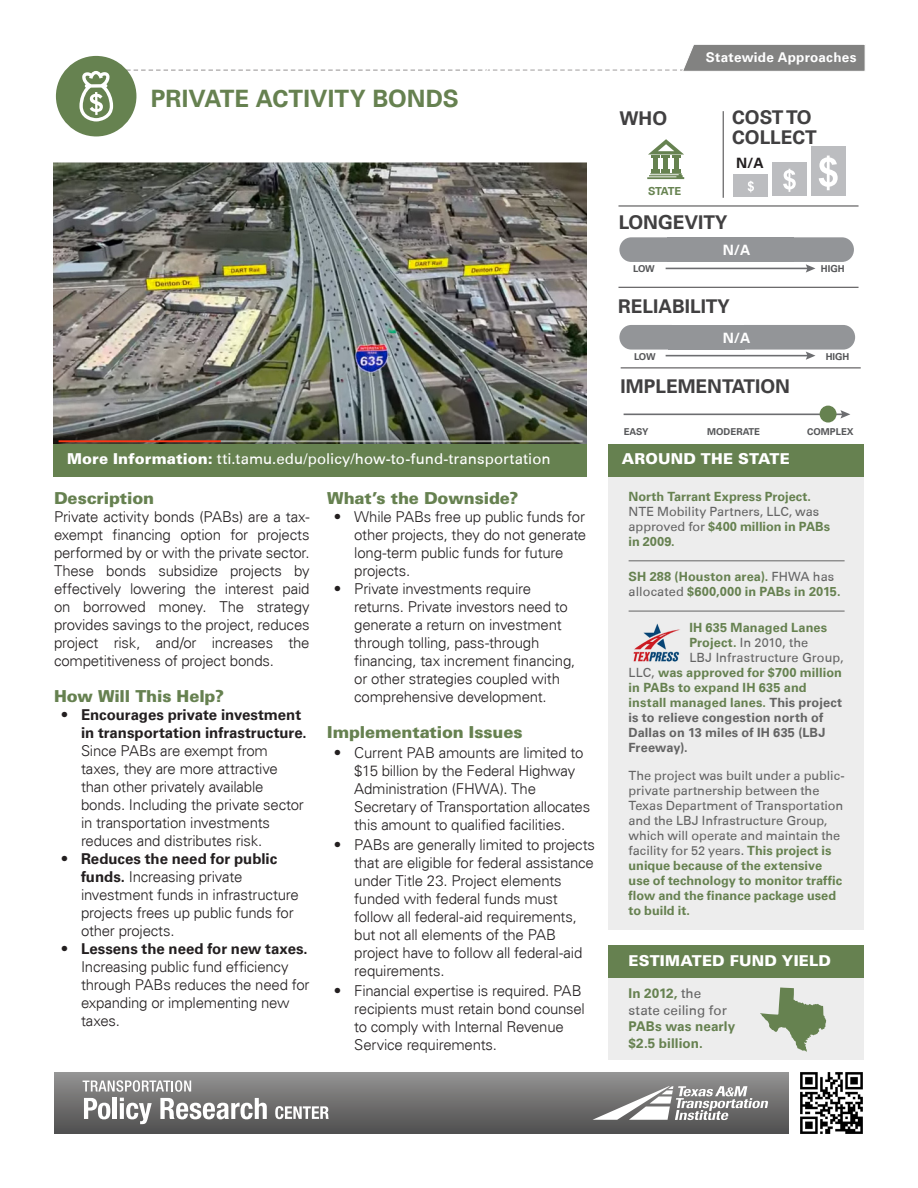
<style>
.page{position:relative;width:918px;height:1188px;background:#fff}
.page>*{position:absolute;margin:0;border:0;box-sizing:border-box;transform-origin:0 0}
.t1{font:700 24px "Univers 65";letter-spacing:.005em;color:#668150}
.t2{font:700 19.05px/20.5px "Univers 65";color:#414041}
.subheads{font:900 16.5px "Univers LT Std";letter-spacing:-.01em;color:#668150}
.body_bullets{font:300 15px/18px "Univers 45";letter-spacing:-.015em;color:#231f20}
.Body_Copy{font:300 15px/18px "Univers 45";letter-spacing:-.015em;color:#231f20;text-align:justify}
.URL{font:15px "Univers 55 Roman";color:#fff}
.Success_Stories{font:900 15px "Univers LT Std";letter-spacing:.01em;color:#fff}
.t3{font:700 14.25px "Univers 65";color:#fff}
.t4{font:700 14.25px "Univers 65";color:#231f20}
.success_story_bold_c{font:700 13.5px/16.5px "Univers 65";letter-spacing:.005em;color:#668150}
.sub_category{font:700 13.5px "Univers 65";letter-spacing:.02em;color:#fff}
.success_story_bullet{font:12.75px/15px "Univers 55 Roman";letter-spacing:-.005em;color:#646464}
.success_story_bullet-2{font:700 12.75px/15px "Univers 65";letter-spacing:.005em;color:#668150}
.success_story_bullet-3{font:700 12.75px "Univers 65";letter-spacing:.01em;color:#646464}
.t5{font:700 11.1px "Univers 65";letter-spacing:-.055em;color:#668250}
.t6{font:700 9.45px "Univers 65";color:#57585a}
.s1{font-family:"Univers LT Std";font-weight:900}
.s2{font-family:"Univers 65";font-weight:700}
.s3{font-family:"Univers 55 Roman";font-weight:400;color:#646464}
.s4{font-family:"Univers 65";font-weight:700;color:#668150}
.s5{color:#646464}
</style>
<div class="page">
<div style="left:54px;top:444px;width:533px;height:32px;background:#668150"></div>
<div style="left:608px;top:476px;width:256px;height:454px;background:#ededed"></div>
<img style="left:54px;top:162px;width:533px;height:282px">
<hr style="left:618px;top:287px;width:241px;height:1px;background:#414041">
<div style="left:734px;top:174px;width:34px;height:22px;background:#bcbdc0"></div>
<div style="left:812px;top:147px;width:34px;height:49px;background:#bcbdc0"></div>
<div style="left:773px;top:163px;width:34px;height:33px;background:#bcbdc0"></div>
<hr style="left:618px;top:206px;width:241px;height:1px;background:#414041">
<hr style="left:723px;top:111px;width:1px;height:87px;background:#414041">
<svg style="left:783px;top:169px;width:13px;height:23px"></svg>
<svg style="left:819px;top:156px;width:19px;height:34px"></svg>
<div style="left:653px;top:158px;width:5px;height:12px;background:#668250"></div>
<div style="left:663px;top:158px;width:5px;height:12px;background:#668250"></div>
<svg style="left:648px;top:139px;width:36px;height:19px"></svg>
<div style="left:674px;top:158px;width:5px;height:12px;background:#668250"></div>
<svg style="left:647px;top:170px;width:37px;height:9px"></svg>
<hr style="left:621px;top:367px;width:240px;height:1px;background:#414041">
<hr style="left:666px;top:268px;width:143px;height:1px;background:#6c6d70">
<hr style="left:666px;top:355px;width:143px;height:1px;background:#6c6d70">
<hr style="left:624px;top:414px;width:220px;height:1px;background:#6c6d70">
<svg style="left:840px;top:410px;width:10px;height:9px"></svg>
<svg style="left:748px;top:181px;width:6px;height:11px"></svg>
<div style="left:668px;top:325px;width:77px;height:25px;background:#939598"></div>
<svg style="left:744px;top:325px;width:111px;height:35px"></svg>
<svg style="left:619px;top:325px;width:49px;height:25px"></svg>
<svg style="left:743px;top:237px;width:111px;height:36px"></svg>
<svg style="left:619px;top:237px;width:48px;height:25px"></svg>
<div style="left:667px;top:237px;width:127px;height:25px;background:#939598"></div>
<div style="left:820px;top:406px;width:17px;height:17px;background:#668250;border-radius:50%"></div>
<div style="left:56px;top:56px;width:81px;height:81px;background:#668250;border-radius:50%"></div>
<div style="left:608px;top:946px;width:256px;height:114px;background:#ededed"></div>
<div style="left:608px;top:946px;width:256px;height:32px;background:#668150"></div>
<div style="left:608px;top:444px;width:256px;height:32px;background:#668150"></div>
<svg style="left:760px;top:987px;width:66px;height:65px"></svg>
<div style="left:54px;top:1072px;width:735px;height:62px;background:linear-gradient(to bottom,#949493,#504f50)"></div>
<svg style="left:84px;top:1098px;width:26px;height:21px"></svg>
<hr style="left:113px;top:1098px;width:4px;height:21px;background:#fff">
<svg style="left:120px;top:1098px;width:32px;height:26px"></svg>
<svg style="left:160px;top:1098px;width:107px;height:21px"></svg>
<svg style="left:83px;top:1080px;width:108px;height:12px"></svg>
<svg style="left:275px;top:1106px;width:54px;height:13px"></svg>
<svg style="left:593px;top:1086px;width:175px;height:34px"></svg>
<img style="left:800px;top:1072px;width:63px;height:62px">
<svg style="left:79px;top:44px;width:786px;height:78px"></svg>
<hr style="left:629px;top:560px;width:216px;height:1px;background:#646464">
<hr style="left:629px;top:611px;width:216px;height:1px;background:#646464">
<img style="left:633px;top:623px;width:47px;height:39px">
<p class="t1" style="left:151px;top:84px;width:310px">PRIVATE ACTIVITY BONDS</p>
<p class="URL" style="left:67px;top:450px;width:485px"><span class="s1">More Information:</span> tti.tamu.edu/policy/how-to-fund-transportation</p>
<p class="subheads" style="left:54px;top:488px;width:102px">Description</p>
<p class="Body_Copy" style="left:54px;top:508px;width:257px">Private activity bonds (PABs) are a tax&shy;exempt financing option for projects performed by or with the private sector.<br>These bonds subsidize projects by effectively lowering the interest paid on borrowed money. The strategy provides savings to the project, reduces project risk, and/or increases the competitiveness of project bonds.</p>
<p class="subheads" style="left:54px;top:686px;width:171px">How Will This Help?</p>
<p class="body_bullets" style="left:81px;top:706px;width:227px;text-indent:-20px">• <span class="s2">Encourages private investment in transportation infrastructure.<br></span>Since PABs are exempt from taxes, they are more attractive than other privately available bonds. Including the private sector in transportation investments reduces and distributes risk.</p>
<p class="body_bullets" style="left:81px;top:850px;width:219px;text-indent:-20px">• <span class="s2">Reduces the need for public funds.</span> Increasing private investment funds in infrastructure projects frees up public funds for other projects.</p>
<p class="body_bullets" style="left:81px;top:940px;width:230px;text-indent:-20px">• <span class="s2">Lessens the need for new taxes.<br></span>Increasing public fund efficiency through PABs reduces the need for expanding or implementing new taxes.</p>
<p class="subheads" style="left:327px;top:488px;width:193px">What’s the Downside?</p>
<p class="body_bullets" style="left:354px;top:508px;width:234px;text-indent:-20px">• While PABs free up public funds for other projects, they do not generate long-term public funds for future projects.</p>
<p class="body_bullets" style="left:354px;top:580px;width:223px;text-indent:-20px">• Private investments require returns. Private investors need to generate a return on investment through tolling, pass-through financing, tax increment financing, or other strategies coupled with comprehensive development.</p>
<p class="subheads" style="left:327px;top:722px;width:197px">Implementation Issues</p>
<p class="body_bullets" style="left:354px;top:744px;width:237px;text-indent:-20px">• Current PAB amounts are limited to $15 billion by the Federal Highway Administration (FHWA). The Secretary of Transportation allocates this amount to qualified facilities.</p>
<p class="body_bullets" style="left:354px;top:836px;width:242px;text-indent:-20px">• PABs are generally limited to projects that are eligible for federal assistance under Title 23. Project elements funded with federal funds must follow all federal-aid requirements, but not all elements of the PAB project have to follow all federal-aid requirements.</p>
<p class="body_bullets" style="left:354px;top:982px;width:232px;text-indent:-20px">• Financial expertise is required. PAB recipients must retain bond counsel to comply with Internal Revenue<br>Service requirements.</p>
<p class="sub_category" style="left:706px;top:49px;width:152px">Statewide Approaches</p>
<p class="t2" style="left:620px;top:109px;width:49px">WHO</p>
<p class="t2" style="left:732px;top:107px;width:86px">COST TO<br>COLLECT</p>
<p class="t5" style="left:648px;top:185px;width:35px">STATE</p>
<p class="t2" style="left:619px;top:213px;width:110px">LONGEVITY</p>
<p class="t4" style="left:736px;top:155px;width:29px">N/A</p>
<p class="t3" style="left:723px;top:241px;width:29px">N/A</p>
<p class="t6" style="left:633px;top:263px;width:23px">LOW</p>
<p class="t6" style="left:821px;top:263px;width:25px">HIGH</p>
<p class="t2" style="left:618px;top:296px;width:113px">RELIABILITY</p>
<p class="t3" style="left:723px;top:329px;width:29px">N/A</p>
<p class="t6" style="left:634px;top:351px;width:23px">LOW</p>
<p class="t6" style="left:826px;top:351px;width:25px">HIGH</p>
<p class="t2" style="left:621px;top:377px;width:171px">IMPLEMENTATION</p>
<p class="t6" style="left:624px;top:426px;width:26px">EASY</p>
<p class="t6" style="left:707px;top:426px;width:54px">MODERATE</p>
<p class="t6" style="left:807px;top:426px;width:48px">COMPLEX</p>
<p class="Success_Stories" style="left:622px;top:450px;width:169px">AROUND THE STATE</p>
<p class="success_story_bullet-2" style="left:629px;top:489px;width:203px">North Tarrant Express Project.<br><span class="s3">NTE Mobility Partners, LLC, was approved for</span> $400 million in PABs in 2009.</p>
<p class="success_story_bullet-2" style="left:629px;top:570px;width:213px">SH 288 (Houston area). <span class="s3">FHWA has allocated</span> $600,000 in PABs in 2015.</p>
<p class="success_story_bullet-2" style="left:689px;top:620px;width:139px">IH 635 Managed Lanes</p>
<p class="success_story_bullet" style="left:689px;top:635px;width:120px"><span class="s4">Project.</span> In 2010, the</p>
<p class="success_story_bullet" style="left:689px;top:650px;width:156px">LBJ Infrastructure Group,</p>
<p class="success_story_bullet-2" style="left:629px;top:665px;width:215px"><span class="s3">LLC,</span> was approved for $700 million</p>
<p class="success_story_bullet-2" style="left:629px;top:680px;width:180px">in PABs to expand IH 635 and</p>
<p class="success_story_bullet-2" style="left:629px;top:695px;width:215px">install managed lanes. <span class="s5">This project</span></p>
<p class="success_story_bullet-3" style="left:629px;top:710px;width:196px">is to relieve congestion north of</p>
<p class="success_story_bullet-3" style="left:629px;top:725px;width:198px">Dallas on 13 miles of IH 635 (LBJ</p>
<p class="success_story_bullet-3" style="left:629px;top:740px;width:61px">Freeway).</p>
<p class="success_story_bullet" style="left:629px;top:768px;width:218px">The project was built under a public&shy;private partnership between the<br>Texas Department of Transportation and the LBJ Infrastructure Group, which will operate and maintain the facility for 52 years. <span class="s4">This project is unique because of the extensive use of technology to monitor traffic flow and the finance package used to build it.</span></p>
<p class="Success_Stories" style="left:629px;top:951px;width:204px">ESTIMATED FUND YIELD</p>
<p class="success_story_bold_c" style="left:629px;top:985px;width:108px">In 2012, <span class="s3">the state ceiling for<br></span>PABs was nearly $2.5 billion.</p>
</div>
